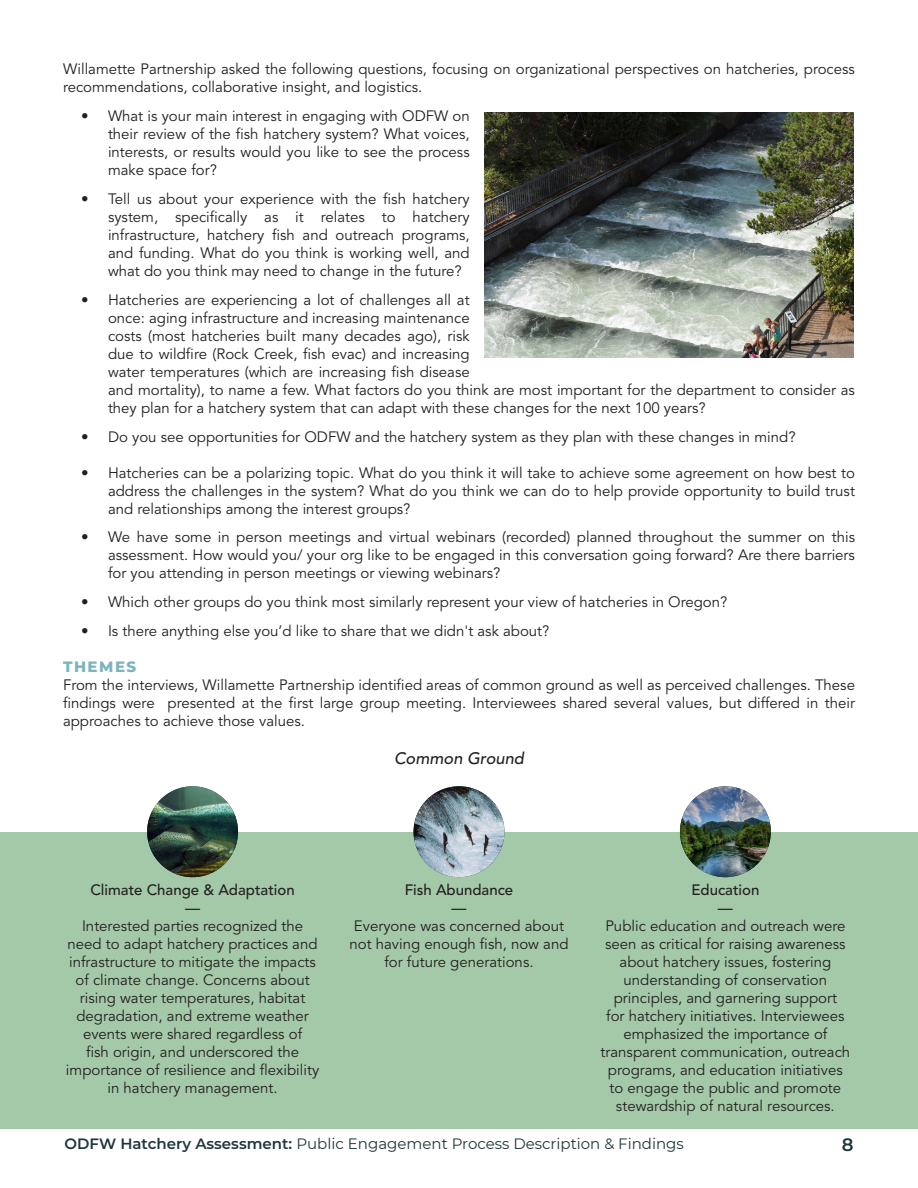
<style>
.page{position:relative;width:918px;height:1188px;background:#fff}
.page>*{position:absolute;margin:0;border:0;box-sizing:border-box;transform-origin:0 0}
.t1{font:600 18px "Montserrat";color:#1f363c}
.t2{font:italic 500 16.5px "Avenir LT Std";color:#231f20}
.t3{font:15px/18px "Avenir LT Std";color:#231f20;text-align:justify}
.t4{font:15px "Montserrat";color:#1f363c}
.t5{font:500 15px "Avenir LT Std";color:#231f20}
.t6{font:800 15px "Montserrat";letter-spacing:.1em;color:#7bb5c1}
.s1{font-weight:600}
</style>
<div class="page">
<div style="left:0;top:832px;width:918px;height:297px;background:#a4c9a8"></div>
<img style="left:484px;top:112px;width:370px;height:246px">
<img style="left:147px;top:786px;width:91px;height:91px;border-radius:45px">
<img style="left:680px;top:786px;width:91px;height:91px;border-radius:45px">
<img style="left:414px;top:786px;width:90px;height:91px;border-radius:45px">
<p class="t3" style="left:63px;top:61px;width:793px">Willamette Partnership asked the following questions, focusing on organizational perspectives on hatcheries, process recommendations, collaborative insight, and logistics.</p>
<p class="t3" style="left:108px;top:107px;width:363px;text-indent:-27px">• What is your main interest in engaging with ODFW on their review of the fish hatchery system? What voices, interests, or results would you like to see the process make space for?</p>
<p class="t3" style="left:108px;top:190px;width:363px;text-indent:-27px">• Tell us about your experience with the fish hatchery system, specifically as it relates to hatchery infrastructure, hatchery fish and outreach programs, and funding. What do you think is working well, and what do you think may need to change in the future?</p>
<p class="t3" style="left:108px;top:291px;width:749px;text-align:left;text-indent:-27px">• Hatcheries are experiencing a lot of challenges all at<br>once: aging infrastructure and increasing maintenance<br>costs (most hatcheries built many decades ago), risk<br>due to wildfire (Rock Creek, fish evac) and increasing<br>water temperatures (which are increasing fish disease<br>and mortality), to name a few. What factors do you think are most important for the department to consider as they plan for a hatchery system that can adapt with these changes for the next 100 years?</p>
<p class="t3" style="left:81px;top:428px;width:716px">• Do you see opportunities for ODFW and the hatchery system as they plan with these changes in mind?</p>
<p class="t3" style="left:108px;top:464px;width:749px;text-indent:-27px">• Hatcheries can be a polarizing topic. What do you think it will take to achieve some agreement on how best to address the challenges in the system? What do you think we can do to help provide opportunity to build trust and relationships among the interest groups?</p>
<p class="t3" style="left:108px;top:529px;width:749px;text-indent:-27px">• We have some in person meetings and virtual webinars (recorded) planned throughout the summer on this assessment. How would you/ your org like to be engaged in this conversation going forward? Are there barriers for you attending in person meetings or viewing webinars?</p>
<p class="t3" style="left:81px;top:593px;width:648px">• Which other groups do you think most similarly represent your view of hatcheries in Oregon?</p>
<p class="t3" style="left:81px;top:622px;width:470px">• Is there anything else you’d like to share that we didn't ask about?</p>
<p class="t6" style="left:63px;top:656px;width:75px">THEMES</p>
<p class="t3" style="left:63px;top:676px;width:794px">From the interviews, Willamette Partnership identified areas of common ground as well as perceived challenges. These findings were presented at the first large group meeting. Interviewees shared several values, but differed in their approaches to achieve those values.</p>
<p class="t2" style="left:394px;top:748px;width:131px">Common Ground</p>
<p class="t5" style="left:90px;top:882px;width:206px">Climate Change &amp; Adaptation</p>
<p class="t5" style="left:185px;top:900px;width:16px">—</p>
<p class="t3" style="left:66px;top:918px;width:255px;text-align:center">Interested parties recognized the need to adapt hatchery practices and infrastructure to mitigate the impacts of climate change. Concerns about rising water temperatures, habitat degradation, and extreme weather events were shared regardless of<br>fish origin, and underscored the importance of resilience and flexibility in hatchery management.</p>
<p class="t5" style="left:405px;top:881px;width:110px">Fish Abundance</p>
<p class="t5" style="left:452px;top:899px;width:16px">—</p>
<p class="t3" style="left:350px;top:917px;width:221px;text-align:center">Everyone was concerned about not having enough fish, now and for future generations.</p>
<p class="t5" style="left:691px;top:882px;width:70px">Education</p>
<p class="t5" style="left:718px;top:900px;width:16px">—</p>
<p class="t3" style="left:601px;top:918px;width:251px;text-align:center">Public education and outreach were seen as critical for raising awareness about hatchery issues, fostering understanding of conservation principles, and garnering support<br>for hatchery initiatives. Interviewees emphasized the importance of transparent communication, outreach programs, and education initiatives to engage the public and promote stewardship of natural resources.</p>
<p class="t4" style="left:64px;top:1133px;width:621px"><span class="s1">ODFW Hatchery Assessment:</span> Public Engagement Process Description &amp; Findings</p>
<p class="t1" style="left:842px;top:1132px;width:13px">8</p>
</div>
